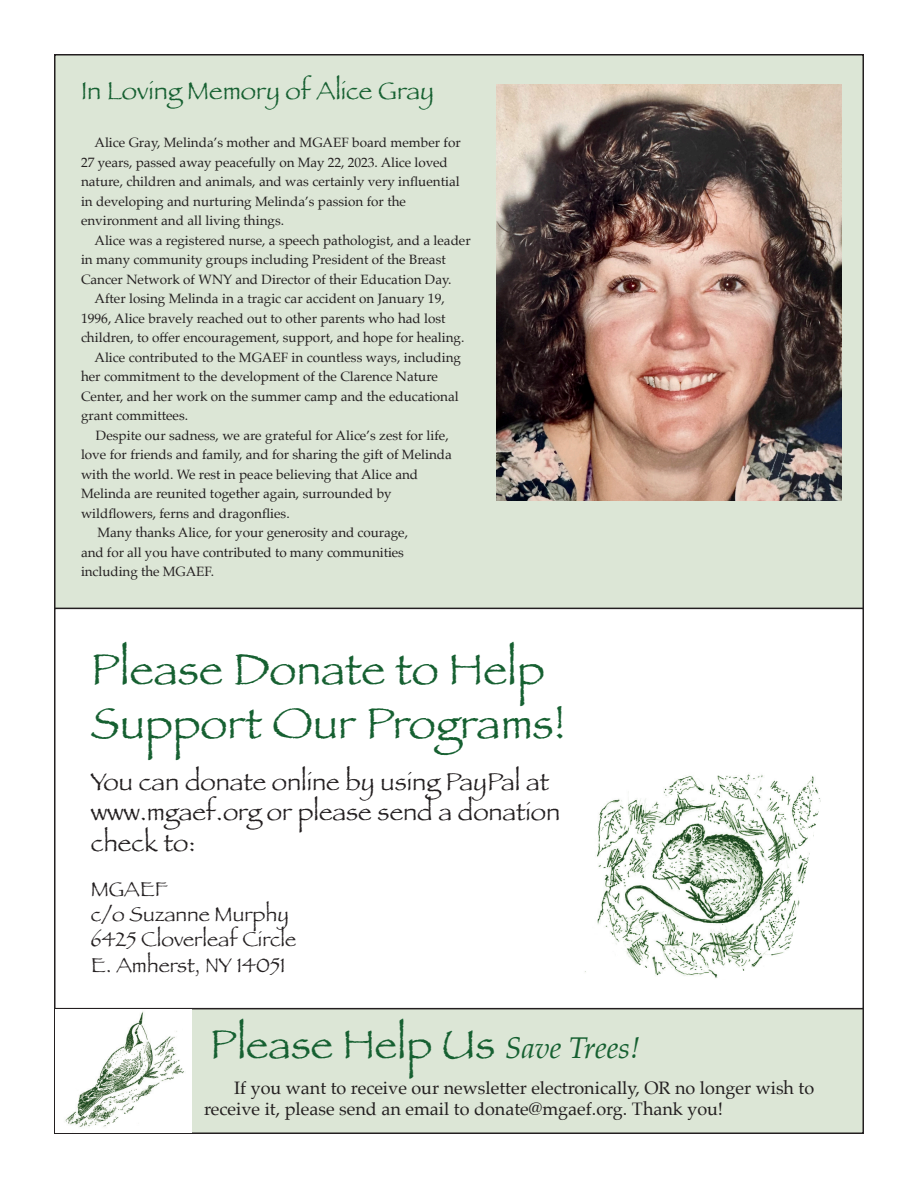
<style>
.page{position:relative;width:918px;height:1188px;background:#fff}
.page>*{position:absolute;margin:0;border:0;box-sizing:border-box;transform-origin:0 0}
.t1{font:45px/54px "Papyrus";color:#166031}
.t2{font:42px "Papyrus";color:#166031}
.t3{font:25.5px/30.6px "Papyrus";color:#231f20}
.t4{font:25.5px "Papyrus";color:#166031}
.t5{font:21px "Papyrus";color:#231f20}
.t6{font:18px/21.6px "Palatino";color:#231f20}
.t7{font:13.5px/19.5px "Palatino";color:#231f20}
.s1{font-family:"Palatino";font-style:italic;font-size:30px}
</style>
<div class="page">
<div style="left:55px;top:55px;width:808px;height:1078px;background:#dce6d6"></div>
<img style="left:496px;top:84px;width:346px;height:416px">
<div style="left:55px;top:608px;width:808px;height:401px;background:#fff"></div>
<div style="left:54px;top:608px;width:810px;height:401px;border:2px solid #231f20"></div>
<img style="left:56px;top:1009px;width:135px;height:123px">
<img style="left:585px;top:774px;width:236px;height:204px">
<p class="t4" style="left:81px;top:76px;width:354px">In Loving Memory of Alice Gray</p>
<p class="t7" style="left:81px;top:133px;width:381px;text-indent:14px">Alice Gray, Melinda’s mother and MGAEF board member for 27 years, passed away peacefully on May 22, 2023. Alice loved nature, children and animals, and was certainly very influential in developing and nurturing Melinda’s passion for the environment and all living things.</p>
<p class="t7" style="left:81px;top:230px;width:391px;text-indent:14px">Alice was a registered nurse, a speech pathologist, and a leader in many community groups including President of the Breast<br>Cancer Network of WNY and Director of their Education Day.</p>
<p class="t7" style="left:81px;top:289px;width:385px;text-indent:14px">After losing Melinda in a tragic car accident on January 19,<br>1996, Alice bravely reached out to other parents who had lost children, to offer encouragement, support, and hope for healing.</p>
<p class="t7" style="left:81px;top:347px;width:382px;text-indent:14px">Alice contributed to the MGAEF in countless ways, including her commitment to the development of the Clarence Nature Center, and her work on the summer camp and the educational grant committees.</p>
<p class="t7" style="left:81px;top:425px;width:372px;text-indent:15px">Despite our sadness, we are grateful for Alice’s zest for life, love for friends and family, and for sharing the gift of Melinda with the world. We rest in peace believing that Alice and Melinda are reunited together again, surrounded by wildflowers, ferns and dragonflies.</p>
<p class="t7" style="left:81px;top:523px;width:329px;text-indent:16px">Many thanks Alice, for your generosity and courage, and for all you have contributed to many communities including the MGAEF.</p>
<p class="t1" style="left:91px;top:641px;width:476px">Please Donate to Help<br>Support Our Programs!</p>
<p class="t3" style="left:91px;top:766px;width:471px">You can donate online by using PayPal at www.mgaef.org or please send a donation check to:</p>
<p class="t5" style="left:91px;top:876px;width:79px">MGAEF</p>
<p class="t5" style="left:91px;top:902px;width:200px">c/o Suzanne Murphy</p>
<p class="t5" style="left:91px;top:927px;width:207px">6425 Cloverleaf Circle</p>
<p class="t5" style="left:91px;top:952px;width:196px">E. Amherst, NY 14051</p>
<p class="t2" style="left:210px;top:1019px;width:432px">Please Help Us <span class="s1">Save Trees!</span></p>
<p class="t6" style="left:204px;top:1077px;width:612px;text-indent:30px">If you want to receive our newsletter electronically, OR no longer wish to receive it, please send an email to donate@mgaef.org. Thank you!</p>
</div>
